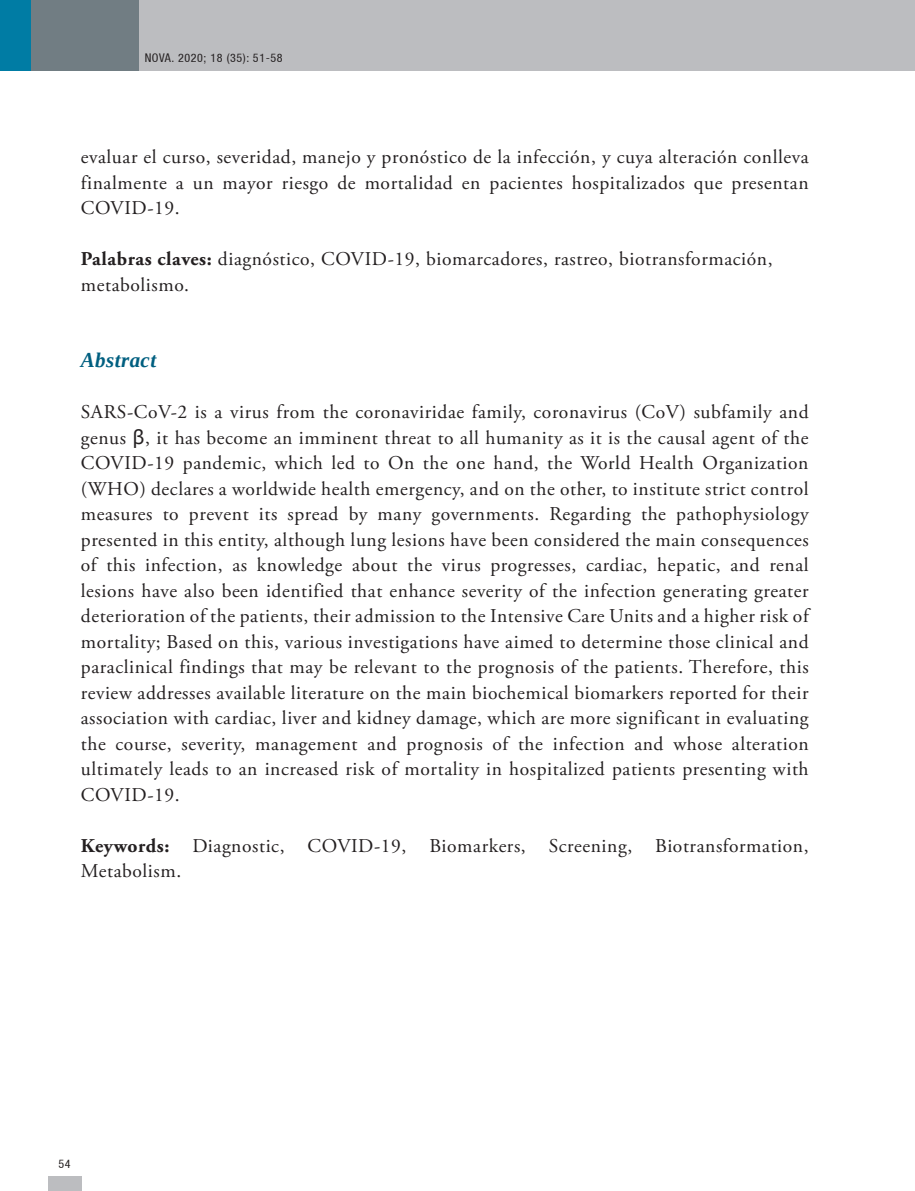
<style>
.page{position:relative;width:915px;height:1191px;background:#fff}
.page>*{position:absolute;margin:0;border:0;box-sizing:border-box;transform-origin:0 0}
.t1{font:italic 700 21px "Liberation Serif";letter-spacing:.02em;color:#005f80}
.t2{font:19.5px/25.5px "Adobe Garamond Pro";letter-spacing:.03em;color:#231f20;text-align:justify}
.t3{font:condensed 12px "Helvetica 57";letter-spacing:.05em;color:#231f20}
.s1{font-weight:700}
.s2{font-family:"MS Reference Sans Serif"}
</style>
<div class="page">
<div style="left:48px;top:1175px;width:33px;height:16px;background:#bcbdc0"></div>
<hr style="left:914px;top:0;width:1px;height:71px;background:#bcbdc0">
<div style="left:0;top:0;width:914px;height:71px;background:#bcbdc0"></div>
<div style="left:0;top:0;width:138px;height:71px;background:#717d83"></div>
<div style="left:0;top:0;width:31px;height:71px;background:#007ca4"></div>
<p class="t3" style="left:145px;top:51px;width:139px">NOVA. 2020; 18 (35): 51-58</p>
<p class="t2" style="left:81px;top:145px;width:729px">evaluar el curso, severidad, manejo y pronóstico de la infección, y cuya alteración conlleva finalmente a un mayor riesgo de mortalidad en pacientes hospitalizados que presentan COVID-19.</p>
<p class="t2" style="left:81px;top:247px;width:693px"><span class="s1">Palabras claves:</span> diagnóstico, COVID-19, biomarcadores, rastreo, biotransformación, metabolismo.</p>
<p class="t1" style="left:81px;top:346px;width:77px">Abstract</p>
<p class="t2" style="left:81px;top:400px;width:729px">SARS-CoV-2 is a virus from the coronaviridae family, coronavirus (CoV) subfamily and genus <span class="s2">β</span>, it has become an imminent threat to all humanity as it is the causal agent of the COVID-19 pandemic, which led to On the one hand, the World Health Organization (WHO) declares a worldwide health emergency, and on the other, to institute strict control measures to prevent its spread by many governments. Regarding the pathophysiology presented in this entity, although lung lesions have been considered the main consequences of this infection, as knowledge about the virus progresses, cardiac, hepatic, and renal lesions have also been identified that enhance severity of the infection generating greater deterioration of the patients, their admission to the Intensive Care Units and a higher risk of mortality; Based on this, various investigations have aimed to determine those clinical and paraclinical findings that may be relevant to the prognosis of the patients. Therefore, this review addresses available literature on the main biochemical biomarkers reported for their association with cardiac, liver and kidney damage, which are more significant in evaluating the course, severity, management and prognosis of the infection and whose alteration ultimately leads to an increased risk of mortality in hospitalized patients presenting with COVID-19.</p>
<p class="t2" style="left:81px;top:833px;width:729px"><span class="s1">Keywords:</span> Diagnostic, COVID-19, Biomarkers, Screening, Biotransformation,<br>Metabolism.</p>
<p class="t3" style="left:59px;top:1156px;width:14px">54</p>
</div>
